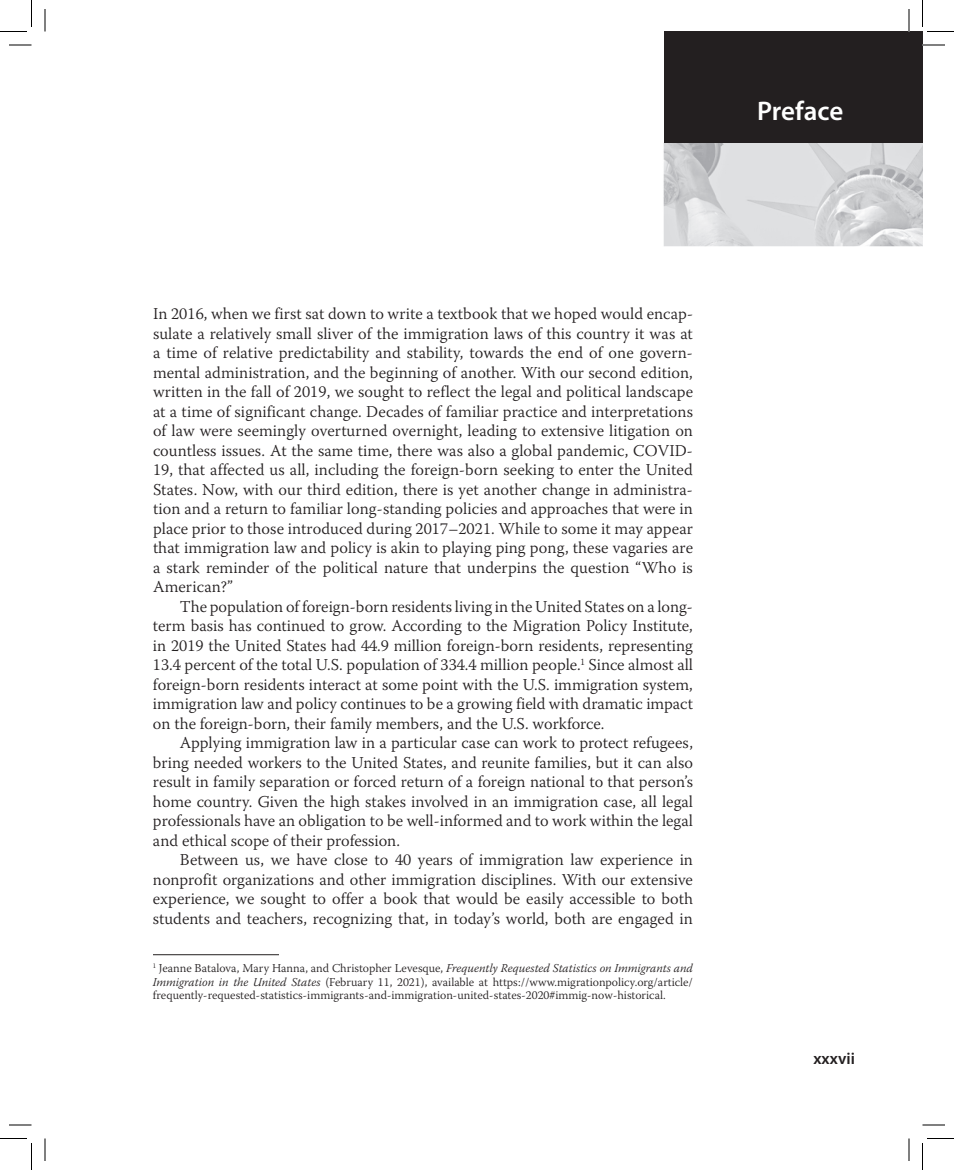
<style>
.page{position:relative;width:954px;height:1170px;background:#fff}
.page>*{position:absolute;margin:0;border:0;box-sizing:border-box;transform-origin:0 0}
.t1{font:600 27px "Myriad Pro";letter-spacing:-.005em;color:#fff}
.t2{font:300 16.5px/19.5px "Warnock Pro";color:#231f20;text-align:justify}
.t3{font:600 16.5px "Myriad Pro";color:#231f20}
.t4{font:300 12px/13.5px "Warnock Pro";color:#231f20;text-align:justify}
.s1{font-style:italic}
</style>
<div class="page">
<img style="left:663px;top:143px;width:259px;height:104px">
<div style="left:664px;top:32px;width:258px;height:111px;background:#231f20"></div>
<hr style="left:153px;top:954px;width:126px;height:1px;background:#231f20">
<svg style="left:9px;top:45px;width:23px;height:1px"></svg>
<svg style="left:922px;top:45px;width:23px;height:1px"></svg>
<svg style="left:9px;top:1125px;width:23px;height:1px"></svg>
<svg style="left:922px;top:1125px;width:23px;height:1px"></svg>
<svg style="left:45px;top:9px;width:1px;height:23px"></svg>
<svg style="left:45px;top:1138px;width:1px;height:23px"></svg>
<svg style="left:909px;top:9px;width:1px;height:23px"></svg>
<svg style="left:909px;top:1138px;width:1px;height:23px"></svg>
<svg style="left:0;top:0;width:32px;height:32px"></svg>
<svg style="left:0;top:1138px;width:32px;height:32px"></svg>
<svg style="left:922px;top:0;width:32px;height:32px"></svg>
<svg style="left:922px;top:1138px;width:32px;height:32px"></svg>
<h1 class="t1" style="left:757px;top:94px;width:88px">Preface</h1>
<p class="t2" style="left:153px;top:304px;width:542px">In 2016, when we first sat down to write a textbook that we hoped would encap&shy;sulate a relatively small sliver of the immigration laws of this country it was at a time of relative predictability and stability, towards the end of one govern&shy;mental administration, and the beginning of another. With our second edition, written in the fall of 2019, we sought to reflect the legal and political landscape at a time of significant change. Decades of familiar practice and interpretations of law were seemingly overturned overnight, leading to extensive litigation on countless issues. At the same time, there was also a global pandemic, COVID-19, that affected us all, including the foreign-born seeking to enter the United States. Now, with our third edition, there is yet another change in administra&shy;tion and a return to familiar long-standing policies and approaches that were in place prior to those introduced during 2017–2021. While to some it may appear that immigration law and policy is akin to playing ping pong, these vagaries are a stark reminder of the political nature that underpins the question “Who is American?”</p>
<p class="t2" style="left:153px;top:596px;width:542px;text-indent:27px">The population of foreign-born residents living in the United States on a long&shy;term basis has continued to grow. According to the Migration Policy Institute, in 2019 the United States had 44.9 million foreign-born residents, representing 13.4 percent of the total U.S. population of 334.4 million people.<sup>1</sup> Since almost all foreign-born residents interact at some point with the U.S. immigration system, immigration law and policy continues to be a growing field with dramatic impact on the foreign-born, their family members, and the U.S. workforce.</p>
<p class="t2" style="left:153px;top:733px;width:542px;text-indent:27px">Applying immigration law in a particular case can work to protect refugees, bring needed workers to the United States, and reunite families, but it can also result in family separation or forced return of a foreign national to that person’s home country. Given the high stakes involved in an immigration case, all legal professionals have an obligation to be well-informed and to work within the legal and ethical scope of their profession.</p>
<p class="t2" style="left:153px;top:850px;width:542px;text-indent:27px">Between us, we have close to 40 years of immigration law experience in nonprofit organizations and other immigration disciplines. With our extensive experience, we sought to offer a book that would be easily accessible to both students and teachers, recognizing that, in today’s world, both are engaged in</p>
<p class="t4" style="left:153px;top:961px;width:541px"><sup>1</sup> Jeanne Batalova, Mary Hanna, and Christopher Levesque, <span class="s1">Frequently Requested Statistics on Immigrants and Immigration in the United States</span> (February 11, 2021), available at https://www.migrationpolicy.org/article/ frequently-requested-statistics-immigrants-and-immigration-united-states-2020#immig-now-historical.</p>
<p class="t3" style="left:813px;top:1047px;width:43px">xxxvii</p>
</div>
